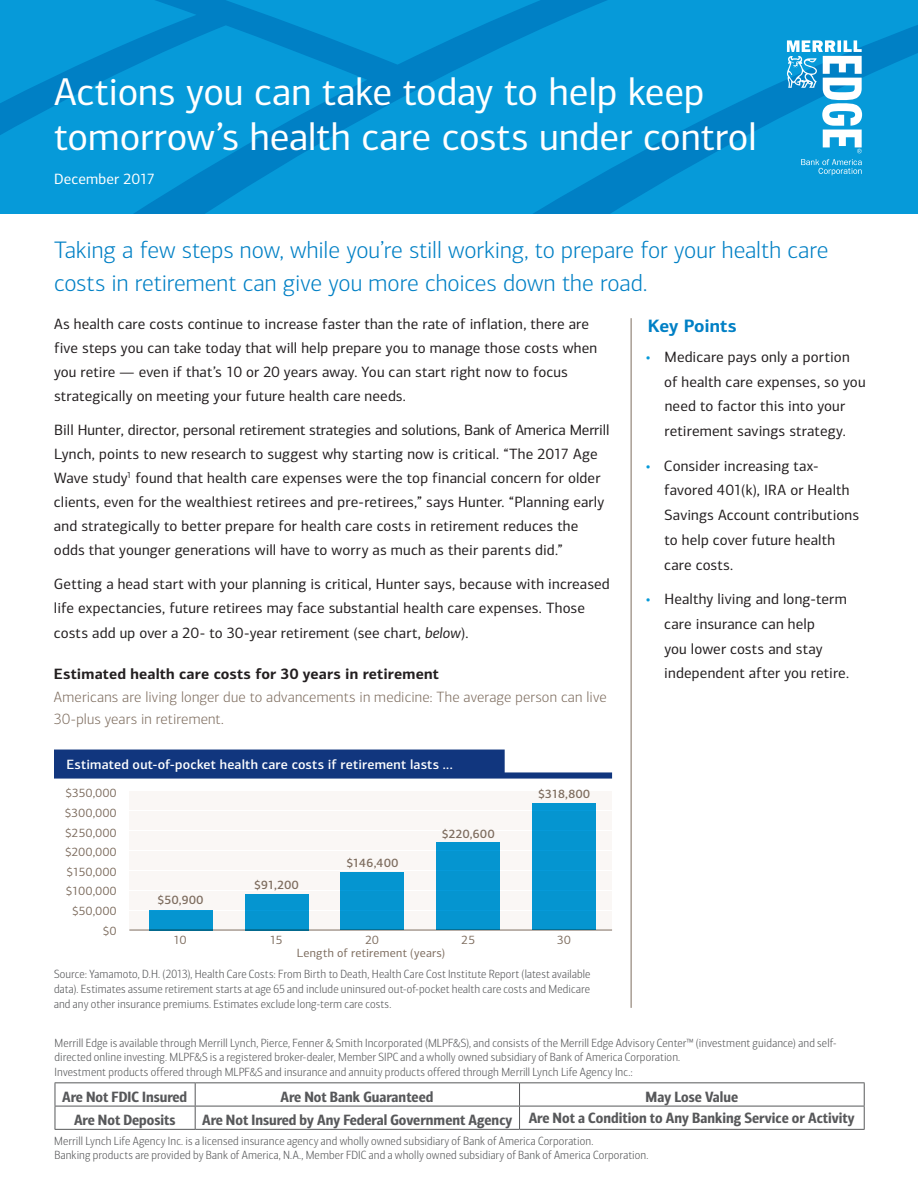
<style>
.page{position:relative;width:918px;height:1188px;background:#fff}
.page>*{position:absolute;margin:0;border:0;box-sizing:border-box;transform-origin:0 0}
.t1{font:39px/45px "Connections";letter-spacing:-.005em;color:#fff}
.t2{font:300 24px/33px "Connections";color:#0080c5}
.t3{font:700 18px "Connections";letter-spacing:-.005em;color:#0080c5}
.t4{font:15px/24.8px "Connections";letter-spacing:.01em;color:#231f20}
.Legal_ME{font:15px "Connections Cond Bld";color:#57585a}
.t5{font:300 15px/22.5px "Connections";letter-spacing:.01em;color:#7e6d5f}
.t6{font:700 15px "Connections";letter-spacing:.01em;color:#231f20}
.t7{font:15px "Connections";letter-spacing:.01em;color:#fff}
.t8{font:500 13.5px "Connections";letter-spacing:.015em;color:#fff}
.Graph_Source{font:300 12px/15px "Connections Cond";letter-spacing:.015em;color:#57585a;text-align:justify}
.t9{font:12px "Connections";letter-spacing:.03em;color:#7e6d5f}
.t10{font:500 12px "Connections";letter-spacing:.035em;color:#7e6d5f}
.s1{color:#069ad9}
.s2{font-style:italic}
</style>
<div class="page">
<svg style="left:0;top:0;width:918px;height:213px;background:#0494d5"></svg>
<svg style="left:801px;top:159px;width:61px;height:16px"></svg>
<svg style="left:786px;top:40px;width:76px;height:113px"></svg>
<hr style="left:631px;top:318px;width:1px;height:690px;background:#7e6d5f">
<div style="left:129px;top:911px;width:483px;height:18px;background:#faf7f5"></div>
<div style="left:129px;top:891px;width:483px;height:18px;background:#faf7f5"></div>
<div style="left:129px;top:871px;width:483px;height:18px;background:#faf7f5"></div>
<div style="left:129px;top:851px;width:483px;height:18px;background:#faf7f5"></div>
<div style="left:129px;top:831px;width:483px;height:18px;background:#faf7f5"></div>
<div style="left:129px;top:811px;width:483px;height:18px;background:#faf7f5"></div>
<svg style="left:54px;top:750px;width:558px;height:29px;background:#375693"></svg>
<hr style="left:129px;top:930px;width:483px;height:1px;background:#7e6d5f">
<div style="left:129px;top:791px;width:483px;height:18px;background:#faf7f5"></div>
<div style="left:532px;top:804px;width:64px;height:126px;background:#0595d0"></div>
<div style="left:437px;top:843px;width:63px;height:87px;background:#0595d0"></div>
<div style="left:341px;top:872px;width:63px;height:58px;background:#0595d0"></div>
<div style="left:245px;top:894px;width:63px;height:36px;background:#0595d0"></div>
<div style="left:149px;top:910px;width:63px;height:20px;background:#0595d0"></div>
<hr style="left:55px;top:1082px;width:140px;height:1px;background:#57585a">
<hr style="left:195px;top:1082px;width:325px;height:1px;background:#57585a">
<hr style="left:520px;top:1082px;width:345px;height:1px;background:#57585a">
<hr style="left:55px;top:1106px;width:140px;height:1px;background:#57585a">
<svg style="left:55px;top:1083px;width:1px;height:46px"></svg>
<hr style="left:195px;top:1106px;width:325px;height:1px;background:#57585a">
<svg style="left:195px;top:1083px;width:1px;height:46px"></svg>
<hr style="left:520px;top:1106px;width:345px;height:1px;background:#57585a">
<svg style="left:519px;top:1083px;width:1px;height:46px"></svg>
<svg style="left:864px;top:1083px;width:1px;height:46px"></svg>
<hr style="left:55px;top:1129px;width:140px;height:1px;background:#57585a">
<hr style="left:195px;top:1129px;width:325px;height:1px;background:#57585a">
<hr style="left:520px;top:1129px;width:345px;height:1px;background:#57585a">
<h1 class="t1" style="left:54px;top:69px;width:705px">Actions you can take today to help keep tomorrow’s health care costs under control</h1>
<p class="t7" style="left:54px;top:170px;width:103px">December 2017</p>
<h2 class="t2" style="left:54px;top:234px;width:776px">Taking a few steps now, while you’re still working, to prepare for your health care costs in retirement can give you more choices down the road.</h2>
<h2 class="t3" style="left:648px;top:314px;width:90px">Key Points</h2>
<p class="t4" style="left:664px;top:344px;width:203px;text-indent:-18px"><span class="s1">•</span> Medicare pays only a portion of health care expenses, so you need to factor this into your retirement savings strategy.</p>
<p class="t4" style="left:664px;top:453px;width:197px;text-indent:-18px"><span class="s1">•</span> Consider increasing tax&shy;favored 401(k), IRA or Health<br>Savings Account contributions to help cover future health care costs.</p>
<p class="t4" style="left:664px;top:587px;width:186px;text-indent:-18px"><span class="s1">•</span> Healthy living and long-term care insurance can help<br>you lower costs and stay independent after you retire.</p>
<p class="t4" style="left:54px;top:312px;width:545px;line-height:24px">As health care costs continue to increase faster than the rate of inflation, there are five steps you can take today that will help prepare you to manage those costs when you retire — even if that’s 10 or 20 years away. You can start right now to focus strategically on meeting your future health care needs.</p>
<p class="t4" style="left:54px;top:418px;width:557px;line-height:24px">Bill Hunter, director, personal retirement strategies and solutions, Bank of America Merrill Lynch, points to new research to suggest why starting now is critical. “The 2017 Age Wave study<sup>1</sup> found that health care expenses were the top financial concern for older clients, even for the wealthiest retirees and pre-retirees,” says Hunter. “Planning early and strategically to better prepare for health care costs in retirement reduces the odds that younger generations will have to worry as much as their parents did.”</p>
<p class="t4" style="left:54px;top:572px;width:557px;line-height:24.3px">Getting a head start with your planning is critical, Hunter says, because with increased life expectancies, future retirees may face substantial health care expenses. Those costs add up over a 20- to 30-year retirement (see chart, <span class="s2">below</span>).</p>
<h3 class="t6" style="left:54px;top:665px;width:386px">Estimated health care costs for 30 years in retirement</h3>
<p class="t5" style="left:54px;top:685px;width:554px">Americans are living longer due to advancements in medicine: The average person can live<br>30-plus years in retirement.</p>
<p class="t8" style="left:66px;top:756px;width:388px">Estimated out-of-pocket health care costs if retirement lasts ...</p>
<p class="t9" style="left:65px;top:786px;width:53px">$350,000</p>
<p class="t10" style="left:538px;top:787px;width:53px">$318,800</p>
<p class="t10" style="left:442px;top:826px;width:54px">$220,600</p>
<p class="t10" style="left:346px;top:856px;width:53px">$146,400</p>
<p class="t10" style="left:254px;top:877px;width:46px">$91,200</p>
<p class="t10" style="left:158px;top:893px;width:47px">$50,900</p>
<p class="t9" style="left:65px;top:806px;width:53px">$300,000</p>
<p class="t9" style="left:65px;top:825px;width:53px">$250,000</p>
<p class="t9" style="left:65px;top:845px;width:53px">$200,000</p>
<p class="t9" style="left:66px;top:865px;width:52px">$150,000</p>
<p class="t9" style="left:66px;top:884px;width:52px">$100,000</p>
<p class="t9" style="left:72px;top:904px;width:46px">$50,000</p>
<p class="t9" style="left:103px;top:924px;width:15px">$0</p>
<p class="t9" style="left:174px;top:933px;width:14px">10</p>
<p class="t9" style="left:270px;top:933px;width:14px">15</p>
<p class="t9" style="left:366px;top:933px;width:15px">20</p>
<p class="t9" style="left:462px;top:933px;width:15px">25</p>
<p class="t9" style="left:557px;top:933px;width:15px">30</p>
<p class="t9" style="left:297px;top:946px;width:150px">Length of retirement (years)</p>
<p class="Graph_Source" style="left:54px;top:967px;width:538px">Source: Yamamoto, D.H. (2013), Health Care Costs: From Birth to Death, Health Care Cost Institute Report (latest available data). Estimates assume retirement starts at age 65 and include uninsured out-of-pocket health care costs and Medicare and any other insurance premiums. Estimates exclude long-term care costs.</p>
<p class="Graph_Source" style="left:55px;top:1037px;width:783px;line-height:13.5px">Merrill Edge is available through Merrill Lynch, Pierce, Fenner &amp; Smith Incorporated (MLPF&amp;S), and consists of the Merrill Edge Advisory Center™ (investment guidance) and self&shy;directed online investing. MLPF&amp;S is a registered broker-dealer, Member SIPC and a wholly owned subsidiary of Bank of America Corporation.</p>
<p class="Graph_Source" style="left:55px;top:1065px;width:580px">Investment products offered through MLPF&amp;S and insurance and annuity products offered through Merrill Lynch Life Agency Inc.:</p>
<p class="Legal_ME" style="left:62px;top:1088px;width:126px">Are Not FDIC Insured</p>
<p class="Legal_ME" style="left:281px;top:1088px;width:154px">Are Not Bank Guaranteed</p>
<p class="Legal_ME" style="left:646px;top:1088px;width:94px">May Lose Value</p>
<p class="Legal_ME" style="left:74px;top:1111px;width:103px">Are Not Deposits</p>
<p class="Legal_ME" style="left:202px;top:1111px;width:312px">Are Not Insured by Any Federal Government Agency</p>
<p class="Legal_ME" style="left:529px;top:1109px;width:327px">Are Not a Condition to Any Banking Service or Activity</p>
<p class="Graph_Source" style="left:54px;top:1133px;width:541px">Merrill Lynch Life Agency Inc. is a licensed insurance agency and wholly owned subsidiary of Bank of America Corporation.</p>
<p class="Graph_Source" style="left:54px;top:1148px;width:596px">Banking products are provided by Bank of America, N.A., Member FDIC and a wholly owned subsidiary of Bank of America Corporation.</p>
</div>
